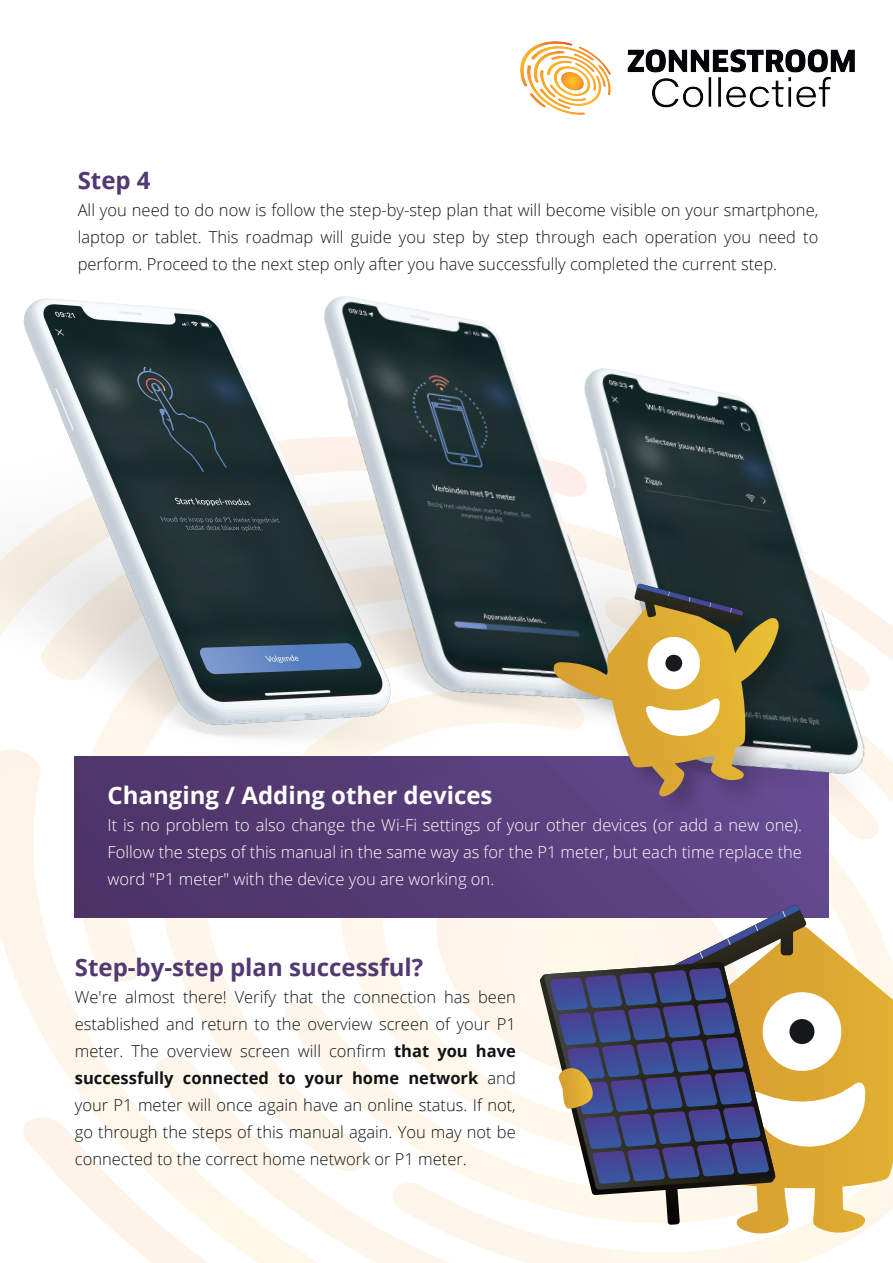
<style>
.page{position:relative;width:893px;height:1263px;background:#fff}
.page>*{position:absolute;margin:0;border:0;box-sizing:border-box;transform-origin:0 0}
.t1{font:700 24px "Open Sans";color:#513972}
.t2{font:700 24px "Open Sans";color:#fff}
.t3{font:300 16.5px/27px "Open Sans";color:#101315;text-align:justify}
.t4{font:300 16.5px/27px "Open Sans";color:#fff;text-align:justify}
.s1{font-weight:700}
</style>
<div class="page">
<img style="left:520px;top:41px;width:335px;height:73px">
<svg style="left:0;top:779px;width:152px;height:483px"></svg>
<svg style="left:74px;top:779px;width:84px;height:203px"></svg>
<svg style="left:152px;top:1063px;width:238px;height:200px"></svg>
<svg style="left:158px;top:917px;width:181px;height:255px"></svg>
<svg style="left:390px;top:1228px;width:467px;height:35px"></svg>
<svg style="left:282px;top:999px;width:268px;height:229px"></svg>
<svg style="left:828px;top:837px;width:49px;height:89px"></svg>
<svg style="left:339px;top:917px;width:201px;height:257px"></svg>
<svg style="left:436px;top:917px;width:114px;height:178px"></svg>
<div style="left:75px;top:756px;width:753px;height:161px;background:linear-gradient(to right,#4b3264,#62488c)"></div>
<svg style="left:691px;top:926px;width:202px;height:309px;background:#edcf84"></svg>
<svg style="left:544px;top:962px;width:6px;height:228px"></svg>
<svg style="left:550px;top:905px;width:316px;height:320px;background:#9b908d"></svg>
<img style="left:0;top:299px;width:85px;height:480px">
<img style="left:85px;top:296px;width:414px;height:486px">
<img style="left:324px;top:338px;width:569px;height:499px">
<img style="left:541px;top:572px;width:271px;height:257px">
<svg style="left:553px;top:595px;width:226px;height:202px;background:#9c8868"></svg>
<svg style="left:645px;top:634px;width:75px;height:106px"></svg>
<svg style="left:634px;top:584px;width:109px;height:43px;background:#5a543d"></svg>
<h1 class="t1" style="left:78px;top:163px;width:74px">Step 4</h1>
<p class="t3" style="left:78px;top:196px;width:742px">All you need to do now is follow the step-by-step plan that will become visible on your smartphone, laptop or tablet. This roadmap will guide you step by step through each operation you need to perform. Proceed to the next step only after you have successfully completed the current step.</p>
<h1 class="t2" style="left:108px;top:778px;width:386px">Changing / Adding other devices</h1>
<p class="t4" style="left:108px;top:811px;width:696px">It is no problem to also change the Wi-Fi settings of your other devices (or add a new one).<br>Follow the steps of this manual in the same way as for the P1 meter, but each time replace the word "P1 meter" with the device you are working on.</p>
<h1 class="t1" style="left:75px;top:950px;width:350px">Step-by-step plan successful?</h1>
<p class="t3" style="left:75px;top:982px;width:442px">We're almost there! Verify that the connection has been established and return to the overview screen of your P1 meter. The overview screen will confirm <span class="s1">that you have successfully connected to your home network</span> and your P1 meter will once again have an online status. If not, go through the steps of this manual again. You may not be connected to the correct home network or P1 meter.</p>
</div>
